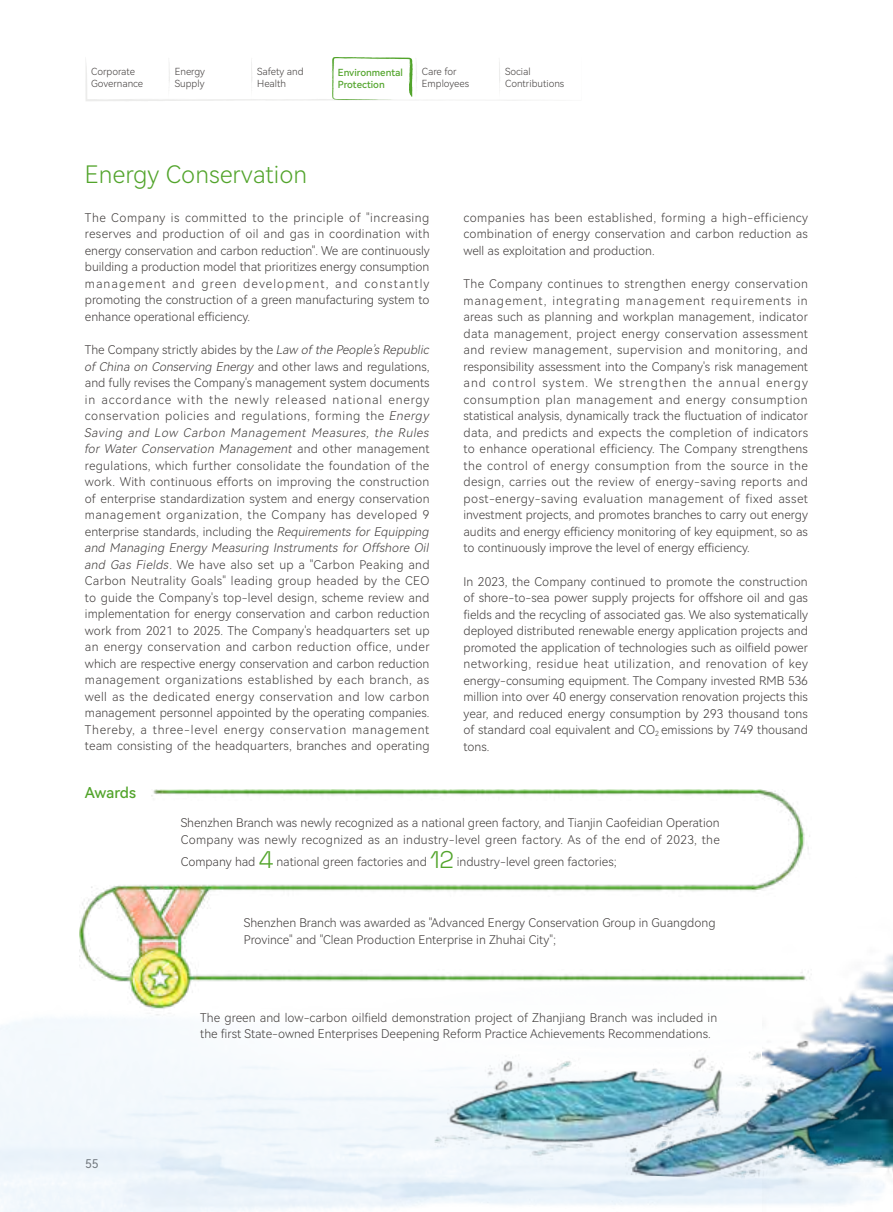
<style>
.page{position:relative;width:893px;height:1212px;background:#fff}
.page>*{position:absolute;margin:0;border:0;box-sizing:border-box;transform-origin:0 0}
.t1{font:24px "Harmony OS Sans SC Light";color:#52a42b}
.t2{font:15px "Harmony OS Sans SC Medium";letter-spacing:-.02em;color:#52a42b}
.t3{font:12px/16.5px "Harmony OS Sans SC Light";letter-spacing:.005em;color:#3e3a39;text-align:justify}
.t4{font:12px "Harmony OS Sans SC";color:#727171}
.t5{font:9.75px/11.7px "Harmony OS Sans SC Light";color:#3e3a39}
.t6{font:9.75px/11.7px "Harmony OS Sans SC Medium";color:#52a42b}
.s1{font-style:italic}
.s2{font-family:"Space Grotesk";font-weight:300;font-size:24px;color:#52a42b}
</style>
<div class="page">
<svg style="left:85px;top:57px;width:434px;height:44px"></svg>
<img style="left:80px;top:789px;width:682px;height:170px">
<img style="left:0;top:959px;width:762px;height:253px">
<img style="left:762px;top:789px;width:131px;height:416px">
<img style="left:434px;top:1028px;width:448px;height:155px">
<p class="t5" style="left:91px;top:65px;width:53px">Corporate<br>Governance</p>
<p class="t5" style="left:175px;top:65px;width:32px">Energy<br>Supply</p>
<p class="t5" style="left:257px;top:65px;width:48px">Safety and<br>Health</p>
<p class="t6" style="left:338px;top:67px;width:67px">Environmental<br>Protection</p>
<p class="t5" style="left:422px;top:65px;width:49px">Care for<br>Employees</p>
<p class="t5" style="left:505px;top:65px;width:61px">Social<br>Contributions</p>
<h1 class="t1" style="left:85px;top:158px;width:224px">Energy Conservation</h1>
<p class="t3" style="left:85px;top:209px;width:346px">The Company is committed to the principle of "increasing reserves and production of oil and gas in coordination with energy conservation and carbon reduction". We are continuously building a production model that prioritizes energy consumption management and green development, and constantly promoting the construction of a green manufacturing system to enhance operational efficiency.</p>
<p class="t3" style="left:84px;top:341px;width:349px;text-align:left">The Company strictly abides by the <span class="s1">Law ofthe People’s Republic of China on Conserving Energy</span> and other laws and regulations, and fully revises the Company's management system documents in accordance with the newly released national energy conservation policies and regulations, forming the <span class="s1">Energy Saving and Low Carbon Management Measures, the Rules for Water Conservation Management</span> a n d ot h e r m a n a g e m e n t regulations, which further consolidate the foundation of the work. With continuous efforts on improving the construction of enterprise standardization system and energy conservation management organization, the Company has developed 9 enterprise standards, including the <span class="s1">Requirements for Equipping and Managing Energy Measuring Instruments for Offshore Oil and Gas Fields</span>. We have also set up a "Carbon Peaking and Carbon Neutrality Goals" leading group headed by the CEO to guide the Company's top-level design, scheme review and implementation for energy conservation and carbon reduction work from 2021 to 2025. The Company's headquarters set up an energy conservation and carbon reduction office, under which are respective energy conservation and carbon reduction management organizations established by each branch, as well as the dedicated energy conservation and low carbon management personnel appointed by the operating companies.<br>Thereby, a three-level energy conservation management team consisting of the headquarters, branches and operating</p>
<p class="t2" style="left:85px;top:782px;width:52px">Awards</p>
<p class="t3" style="left:463px;top:209px;width:346px">companies has been established, forming a high-efficiency combination of energy conservation and carbon reduction as well as exploitation and production.</p>
<p class="t3" style="left:463px;top:275px;width:346px">The Company continues to strengthen energy conservation management, integrating management requirements in areas such as planning and workplan management, indicator data management, project energy conservation assessment and review management, supervision and monitoring, and responsibility assessment into the Company's risk management and control system. We strengthen the annual energy consumption plan management and energy consumption statistical analysis, dynamically track the fluctuation of indicator data, and predicts and expects the completion of indicators to enhance operational efficiency. The Company strengthens the control of energy consumption from the source in the design, carries out the review of energy-saving reports and post-energy-saving evaluation management of fixed asset investment projects, and promotes branches to carry out energy audits and energy efficiency monitoring of key equipment, so as to continuously improve the level of energy efficiency.</p>
<p class="t3" style="left:463px;top:573px;width:346px">In 2023, the Company continued to promote the construction of shore-to-sea power supply projects for offshore oil and gas fields and the recycling of associated gas. We also systematically deployed distributed renewable energy application projects and promoted the application of technologies such as oilfield power networking, residue heat utilization, and renovation of key energy-consuming equipment. The Company invested RMB 536 million into over 40 energy conservation renovation projects this year, and reduced energy consumption by 293 thousand tons of standard coal equivalent and CO<sub>2</sub> emissions by 749 thousand tons.</p>
<p class="t3" style="left:181px;top:814px;width:541px">Shenzhen Branch was newly recognized as a national green factory, and Tianjin Caofeidian Operation<br>Company was newly recognized as an industry-level green factory. As of the end of 2023, the</p>
<p class="t3" style="left:181px;top:853px;width:438px">Company had <span class="s2">4</span> national green factories and <span class="s2">12</span> industry-level green factories;</p>
<p class="t3" style="left:244px;top:914px;width:473px">Shenzhen Branch was awarded as "Advanced Energy Conservation Group in Guangdong<br>Province" and "Clean Production Enterprise in Zhuhai City";</p>
<p class="t4" style="left:85px;top:1155px;width:15px">55</p>
<p class="t3" style="left:200px;top:1009px;width:518px">The green and low-carbon oilfield demonstration project of Zhanjiang Branch was included in the first State-owned Enterprises Deepening Reform Practice Achievements Recommendations.</p>
</div>
